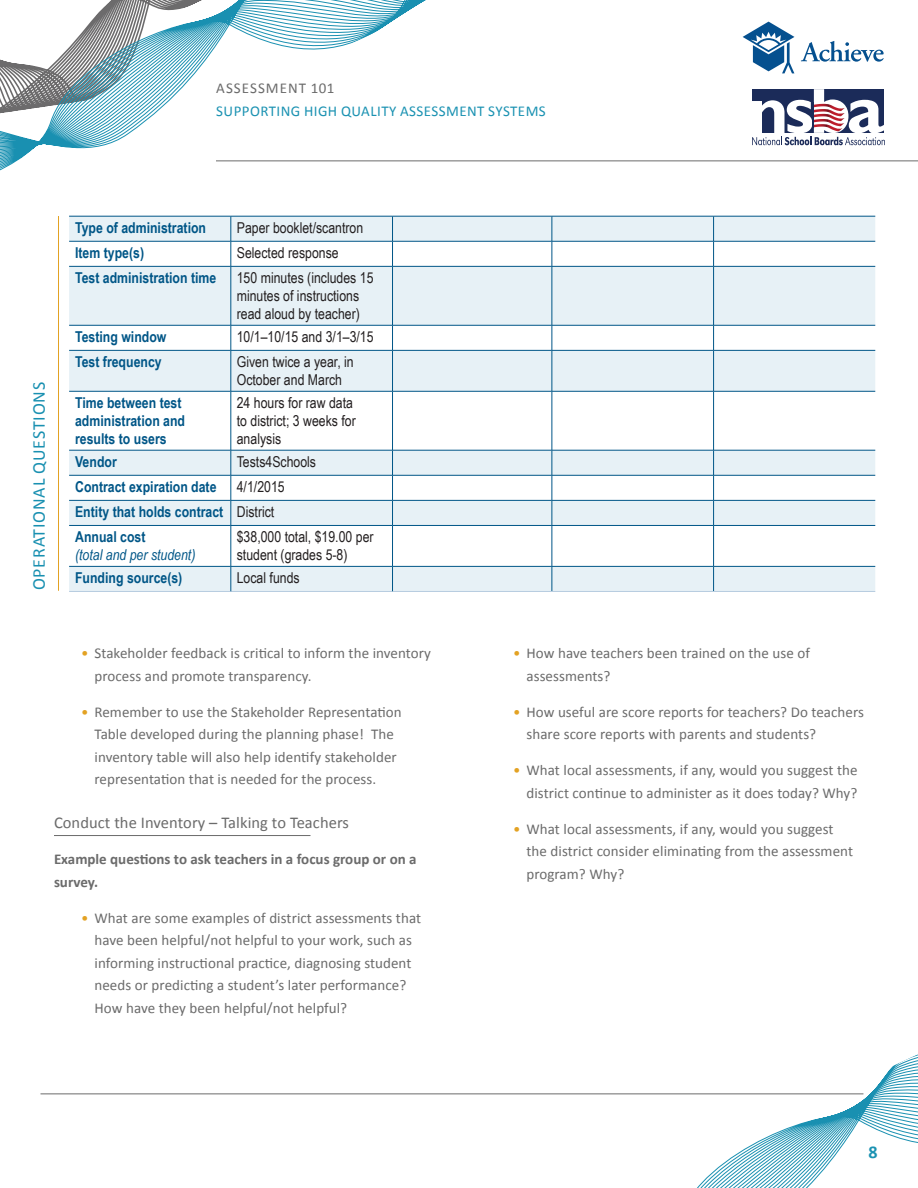
<style>
.page{position:relative;width:918px;height:1188px;background:#fff}
.page>*{position:absolute;margin:0;border:0;box-sizing:border-box;transform-origin:0 0}
.t1{font:18px "Calibri";letter-spacing:.045em;color:#1990b1}
.t2{font:700 18px "Calibri";color:#1b92b2}
.Heading_3{font:16.5px "Calibri";letter-spacing:.005em;color:#6b6b6b}
.Text{font:15px/22.5px "Calibri";letter-spacing:.005em;color:#6b6b6b}
.t3{font:15px/18px "Arial Narrow";color:#231f20}
.t4{font:700 15px/18px "Arial Narrow";color:#005687}
.Text-2{font:700 15px/22.5px "Calibri";color:#6b6b6b}
.t5{font:15px "Calibri";letter-spacing:.03em;color:#1b92b2}
.t6{font:italic 15px "Arial Narrow";color:#005687}
.Text-3{font:15px "Calibri";letter-spacing:.07em;color:#6b6b6b}
.s1{color:#e3a223}
</style>
<div class="page">
<hr style="left:216px;top:160px;width:702px;height:1px;background:#6b6b6b">
<hr style="left:40px;top:1094px;width:823px;height:1px;background:#6b6b6b">
<svg style="left:0;top:0;width:534px;height:171px"></svg>
<svg style="left:582px;top:1054px;width:336px;height:134px"></svg>
<svg style="left:405px;top:1093px;width:177px;height:2px"></svg>
<svg style="left:801px;top:41px;width:83px;height:21px"></svg>
<svg style="left:743px;top:22px;width:51px;height:51px"></svg>
<svg style="left:752px;top:89px;width:133px;height:56px"></svg>
<div style="left:69px;top:217px;width:806px;height:374px;background:#e7f1f6"></div>
<svg style="left:69px;top:242px;width:806px;height:324px"></svg>
<hr style="left:552px;top:216px;width:162px;height:1px;background:#005687">
<hr style="left:714px;top:216px;width:161px;height:1px;background:#005687">
<hr style="left:552px;top:241px;width:162px;height:1px;background:#005687">
<hr style="left:714px;top:241px;width:161px;height:1px;background:#005687">
<svg style="left:713px;top:216px;width:1px;height:50px"></svg>
<hr style="left:552px;top:266px;width:162px;height:1px;background:#005687">
<hr style="left:552px;top:267px;width:1px;height:58px;background:#005687">
<hr style="left:714px;top:266px;width:161px;height:1px;background:#005687">
<hr style="left:713px;top:267px;width:1px;height:58px;background:#005687">
<hr style="left:69px;top:325px;width:162px;height:1px;background:#005687">
<hr style="left:231px;top:325px;width:162px;height:1px;background:#005687">
<hr style="left:393px;top:325px;width:159px;height:1px;background:#005687">
<hr style="left:552px;top:325px;width:162px;height:1px;background:#005687">
<svg style="left:552px;top:325px;width:1px;height:25px"></svg>
<hr style="left:714px;top:325px;width:161px;height:1px;background:#005687">
<svg style="left:713px;top:325px;width:1px;height:25px"></svg>
<hr style="left:69px;top:350px;width:162px;height:1px;background:#005687">
<hr style="left:231px;top:350px;width:162px;height:1px;background:#005687">
<hr style="left:393px;top:350px;width:159px;height:1px;background:#005687">
<hr style="left:552px;top:350px;width:162px;height:1px;background:#005687">
<hr style="left:552px;top:351px;width:1px;height:40px;background:#005687">
<hr style="left:714px;top:350px;width:161px;height:1px;background:#005687">
<hr style="left:713px;top:351px;width:1px;height:40px;background:#005687">
<hr style="left:69px;top:391px;width:162px;height:1px;background:#005687">
<hr style="left:231px;top:391px;width:162px;height:1px;background:#005687">
<hr style="left:393px;top:391px;width:159px;height:1px;background:#005687">
<hr style="left:552px;top:391px;width:162px;height:1px;background:#005687">
<hr style="left:552px;top:391px;width:1px;height:59px;background:#005687">
<hr style="left:714px;top:391px;width:161px;height:1px;background:#005687">
<hr style="left:713px;top:391px;width:1px;height:59px;background:#005687">
<hr style="left:69px;top:450px;width:162px;height:1px;background:#005687">
<hr style="left:231px;top:450px;width:162px;height:1px;background:#005687">
<hr style="left:393px;top:450px;width:159px;height:1px;background:#005687">
<hr style="left:552px;top:450px;width:162px;height:1px;background:#005687">
<hr style="left:714px;top:450px;width:161px;height:1px;background:#005687">
<hr style="left:69px;top:475px;width:162px;height:1px;background:#005687">
<hr style="left:231px;top:475px;width:162px;height:1px;background:#005687">
<hr style="left:393px;top:475px;width:159px;height:1px;background:#005687">
<hr style="left:552px;top:475px;width:162px;height:1px;background:#005687">
<hr style="left:714px;top:475px;width:161px;height:1px;background:#005687">
<hr style="left:69px;top:500px;width:162px;height:1px;background:#005687">
<hr style="left:231px;top:500px;width:162px;height:1px;background:#005687">
<hr style="left:393px;top:500px;width:159px;height:1px;background:#005687">
<hr style="left:552px;top:500px;width:162px;height:1px;background:#005687">
<svg style="left:552px;top:450px;width:1px;height:75px"></svg>
<hr style="left:714px;top:500px;width:161px;height:1px;background:#005687">
<svg style="left:713px;top:450px;width:1px;height:75px"></svg>
<hr style="left:69px;top:525px;width:162px;height:1px;background:#005687">
<hr style="left:231px;top:525px;width:162px;height:1px;background:#005687">
<hr style="left:393px;top:525px;width:159px;height:1px;background:#005687">
<hr style="left:552px;top:525px;width:162px;height:1px;background:#005687">
<hr style="left:552px;top:526px;width:1px;height:40px;background:#005687">
<hr style="left:714px;top:525px;width:161px;height:1px;background:#005687">
<hr style="left:713px;top:526px;width:1px;height:40px;background:#005687">
<hr style="left:69px;top:566px;width:162px;height:1px;background:#005687">
<hr style="left:231px;top:566px;width:162px;height:1px;background:#005687">
<hr style="left:393px;top:566px;width:159px;height:1px;background:#005687">
<hr style="left:552px;top:566px;width:162px;height:1px;background:#005687">
<svg style="left:552px;top:567px;width:1px;height:24px"></svg>
<hr style="left:714px;top:566px;width:161px;height:1px;background:#005687">
<svg style="left:713px;top:567px;width:1px;height:24px"></svg>
<hr style="left:69px;top:591px;width:162px;height:1px;background:#b7cce0">
<hr style="left:231px;top:591px;width:162px;height:1px;background:#b7cce0">
<hr style="left:393px;top:591px;width:159px;height:1px;background:#b7cce0">
<hr style="left:552px;top:591px;width:162px;height:1px;background:#b7cce0">
<hr style="left:714px;top:591px;width:161px;height:1px;background:#b7cce0">
<hr style="left:231px;top:267px;width:1px;height:58px;background:#005687">
<svg style="left:231px;top:325px;width:1px;height:25px"></svg>
<hr style="left:231px;top:351px;width:1px;height:40px;background:#005687">
<hr style="left:231px;top:391px;width:1px;height:59px;background:#005687">
<svg style="left:231px;top:450px;width:1px;height:75px"></svg>
<hr style="left:231px;top:526px;width:1px;height:40px;background:#005687">
<svg style="left:231px;top:567px;width:1px;height:24px"></svg>
<svg style="left:69px;top:215px;width:494px;height:61px"></svg>
<hr style="left:392px;top:267px;width:1px;height:58px;background:#005687">
<svg style="left:392px;top:325px;width:1px;height:25px"></svg>
<hr style="left:392px;top:351px;width:1px;height:40px;background:#005687">
<hr style="left:392px;top:391px;width:1px;height:59px;background:#005687">
<svg style="left:392px;top:450px;width:1px;height:75px"></svg>
<hr style="left:392px;top:526px;width:1px;height:40px;background:#005687">
<svg style="left:392px;top:567px;width:1px;height:24px"></svg>
<hr style="left:58px;top:216px;width:1px;height:375px;background:#e3a223">
<hr style="left:54px;top:835px;width:256px;height:1px;background:#6b6b6b">
<p class="Text-3" style="left:216px;top:79px;width:120px">ASSESSMENT 101</p>
<p class="t5" style="left:216px;top:102px;width:331px">SUPPORTING HIGH QUALITY ASSESSMENT SYSTEMS</p>
<p class="t1" style="left:27px;top:590px;width:210px;rotate:-90deg">OPERATIONAL QUESTIONS</p>
<p class="t4" style="left:75px;top:218px;width:133px">Type of administration</p>
<p class="t3" style="left:237px;top:218px;width:128px">Paper booklet/scantron</p>
<p class="t4" style="left:75px;top:243px;width:71px">Item type(s)</p>
<p class="t3" style="left:237px;top:243px;width:103px">Selected response</p>
<p class="t4" style="left:75px;top:268px;width:143px">Test administration time</p>
<p class="t3" style="left:237px;top:268px;width:138px">150 minutes (includes 15 minutes of instructions read aloud by teacher)</p>
<p class="t4" style="left:75px;top:327px;width:93px">Testing window</p>
<p class="t3" style="left:237px;top:327px;width:138px">10/1–10/15 and 3/1–3/15</p>
<p class="t4" style="left:75px;top:352px;width:88px">Test frequency</p>
<p class="t3" style="left:237px;top:352px;width:118px">Given twice a year, in<br>October and March</p>
<p class="t4" style="left:75px;top:393px;width:112px">Time between test administration and results to users</p>
<p class="t3" style="left:237px;top:393px;width:120px">24 hours for raw data to district; 3 weeks for analysis</p>
<p class="t4" style="left:75px;top:452px;width:43px">Vendor</p>
<p class="t3" style="left:237px;top:452px;width:81px">Tests4Schools</p>
<p class="t4" style="left:75px;top:477px;width:143px">Contract expiration date</p>
<p class="t3" style="left:237px;top:477px;width:49px">4/1/2015</p>
<p class="t4" style="left:75px;top:502px;width:150px">Entity that holds contract</p>
<p class="t3" style="left:237px;top:502px;width:39px">District</p>
<p class="t4" style="left:75px;top:527px;width:72px">Annual cost</p>
<p class="t6" style="left:75px;top:545px;width:122px">(total and per student)</p>
<p class="t3" style="left:237px;top:528px;width:138px">$38,000 total, $19.00 per student (grades 5-8)</p>
<p class="t4" style="left:75px;top:568px;width:109px">Funding source(s)</p>
<p class="t3" style="left:237px;top:568px;width:64px">Local funds</p>
<p class="Text" style="left:94px;top:642px;width:338px;text-indent:-14px"><span class="s1">•</span> Stakeholder feedback is critical to inform the inventory process and promote transparency.</p>
<p class="Text" style="left:94px;top:700px;width:309px;text-indent:-14px"><span class="s1">•</span> Remember to use the Stakeholder Representation Table developed during the planning phase! The inventory table will also help identify stakeholder representation that is needed for the process.</p>
<p class="Heading_3" style="left:54px;top:813px;width:297px">Conduct the Inventory – Talking to Teachers</p>
<p class="Text-2" style="left:54px;top:848px;width:364px">Example questions to ask teachers in a focus group or on a survey.</p>
<p class="Text" style="left:94px;top:907px;width:328px;text-indent:-14px"><span class="s1">•</span> What are some examples of district assessments that have been helpful/not helpful to your work, such as informing instructional practice, diagnosing student needs or predicting a student’s later performance?<br>How have they been helpful/not helpful?</p>
<p class="Text" style="left:526px;top:642px;width:285px;text-indent:-14px"><span class="s1">•</span> How have teachers been trained on the use of assessments?</p>
<p class="Text" style="left:526px;top:700px;width:339px;text-indent:-14px"><span class="s1">•</span> How useful are score reports for teachers? Do teachers share score reports with parents and students?</p>
<p class="Text" style="left:513px;top:759px;width:346px;text-align:right"><span class="s1">•</span> What local assessments, if any, would you suggest the district continue to administer as it does today? Why?</p>
<p class="Text" style="left:526px;top:817px;width:328px;text-indent:-14px"><span class="s1">•</span> What local assessments, if any, would you suggest the district consider eliminating from the assessment program? Why?</p>
<p class="t2" style="left:868px;top:1141px;width:11px">8</p>
</div>
